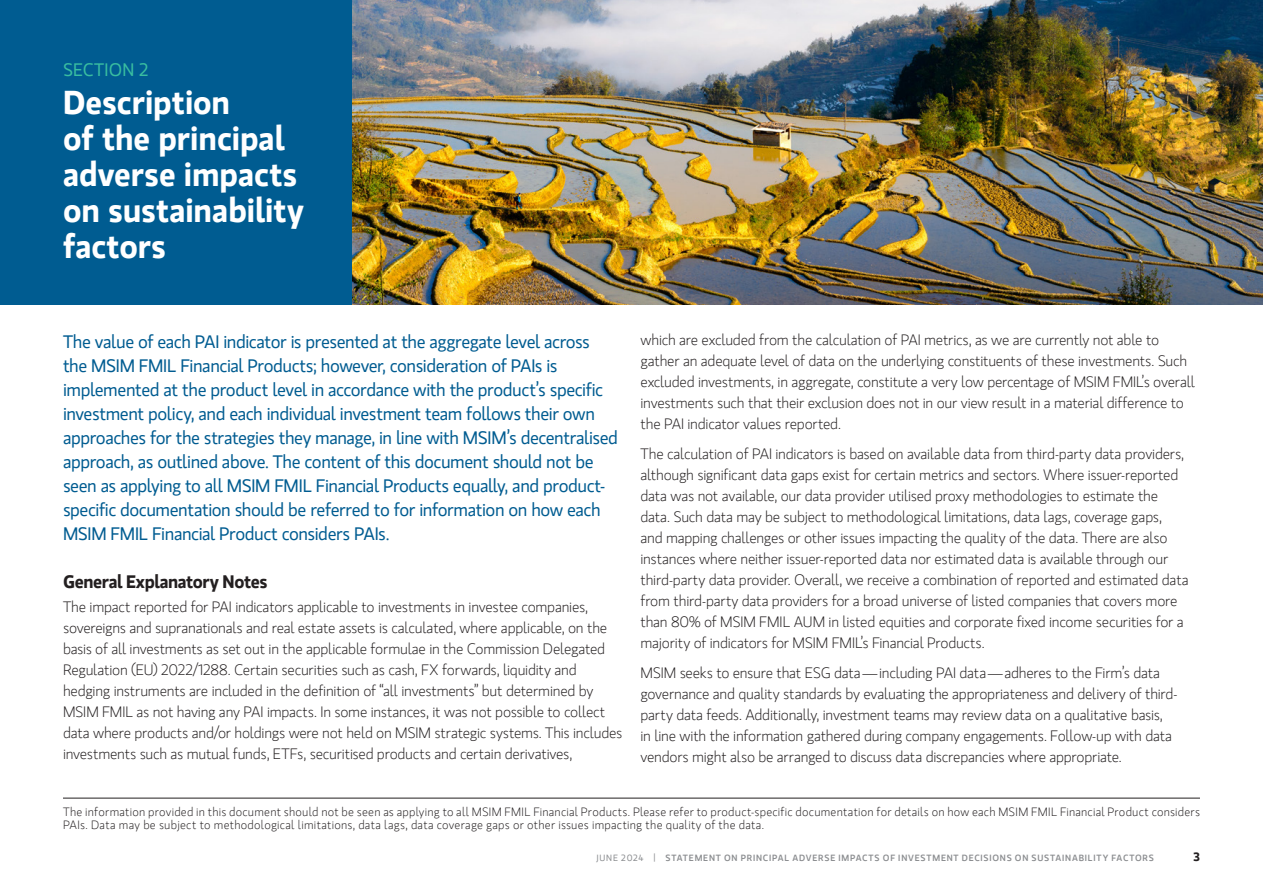
<style>
.page{position:relative;width:1263px;height:893px;background:#fff}
.page>*{position:absolute;margin:0;border:0;box-sizing:border-box;transform-origin:0 0}
.Title__24_KO{font:700 33px/36px "MS Gloriola II Std";letter-spacing:-.005em;color:#fff}
.Intro__12_Blue{font:18px/24px "MS Gloriola II Std";letter-spacing:-.025em;color:#005c91}
.Body_Head{font:700 18px "MS Gloriola II Std";letter-spacing:-.025em;color:#231f20}
.Table_Header__Right{font:18px "MS Gloriola II Std";letter-spacing:.01em;color:#39bda0}
.Body_Light{font:300 15px/21px "MS Gloriola II Std";letter-spacing:-.015em;color:#231f20}
.t1{font:300 12px/13.5px "MS Gloriola II Std";letter-spacing:.02em;color:#231f20}
.t2{font:700 12px "MS Gloriola II Std";color:#231f20}
.t3{font:500 9px "MS Gloriola II Std";letter-spacing:.085em;color:#8b8d90}
.s1{font-weight:400}
</style>
<div class="page">
<hr style="left:63px;top:798px;width:1137px;height:1px;background:#231f20">
<img style="left:352px;top:0;width:911px;height:304px">
<div style="left:0;top:0;width:352px;height:304px;background:#005c91"></div>
<p class="Table_Header__Right" style="left:63px;top:57px;width:87px">SECTION 2</p>
<p class="Title__24_KO" style="left:63px;top:83px;width:242px">Description<br>of the principal adverse impacts on sustainability factors</p>
<p class="Intro__12_Blue" style="left:63px;top:329px;width:556px">The value of each PAI indicator is presented at the aggregate level across the MSIM FMIL Financial Products; however, consideration of PAIs is implemented at the product level in accordance with the product’s specific investment policy, and each individual investment team follows their own approaches for the strategies they manage, in line with MSIM’s decentralised approach, as outlined above. The content of this document should not be seen as applying to all MSIM FMIL Financial Products equally, and product&shy;specific documentation should be referred to for information on how each MSIM FMIL Financial Product considers PAIs.</p>
<p class="Body_Head" style="left:63px;top:569px;width:206px">General Explanatory Notes</p>
<p class="Body_Light" style="left:63px;top:596px;width:561px">The impact reported for PAI indicators applicable to investments in investee companies, sovereigns and supranationals and real estate assets is calculated, where applicable, on the basis of all investments as set out in the applicable formulae in the Commission Delegated Regulation (EU) 2022/1288. Certain securities such as cash, FX forwards, liquidity and hedging instruments are included in the definition of “all investments” but determined by MSIM FMIL as not having any PAI impacts. In some instances, it was not possible to collect data where products and/or holdings were not held on MSIM strategic systems. This includes investments such as mutual funds, ETFs, securitised products and certain derivatives,</p>
<p class="Body_Light" style="left:640px;top:329px;width:556px">which are excluded from the calculation of PAI metrics, as we are currently not able to gather an adequate level of data on the underlying constituents of these investments. Such excluded investments, in aggregate, constitute a very low percentage of MSIM FMIL’s overall investments such that their exclusion does not in our view result in a material difference to the PAI indicator values reported.</p>
<p class="Body_Light" style="left:640px;top:443px;width:550px">The calculation of PAI indicators is based on available data from third-party data providers, although significant data gaps exist for certain metrics and sectors. Where issuer-reported data was not available, our data provider utilised proxy methodologies to estimate the data. Such data may be subject to methodological limitations, data lags, coverage gaps,<br>and mapping challenges or other issues impacting the quality of the data. There are also instances where neither issuer-reported data nor estimated data is available through our third-party data provider. Overall, we receive a combination of reported and estimated data from third-party data providers for a broad universe of listed companies that covers more than 80% of MSIM FMIL AUM in listed equities and corporate fixed income securities for a majority of indicators for MSIM FMIL’s Financial Products.</p>
<p class="Body_Light" style="left:640px;top:662px;width:539px">MSIM seeks to ensure that ESG data— including PAI data— adheres to the Firm’s data governance and quality standards by evaluating the appropriateness and delivery of third&shy;party data feeds. Additionally, investment teams may review data on a qualitative basis,<br>in line with the information gathered during company engagements. Follow-up with data vendors might also be arranged to discuss data discrepancies where appropriate.</p>
<p class="t1" style="left:63px;top:805px;width:1138px">The information provided in this document should not be seen as applying to all MSIM FMIL Financial Products. Please refer to product-specific documentation for details on how each MSIM FMIL Financial Product considers<br>PAIs. Data may be subject to methodological limitations, data lags, data coverage gaps or other issues impacting the quality of the data.</p>
<p class="t3" style="left:596px;top:852px;width:559px"><span class="s1">JUNE 2024 |</span> STATEMENT ON PRINCIPAL ADVERSE IMPACTS OF INVESTMENT DECISIONS ON SUSTAINABILITY FACTORS</p>
<p class="t2" style="left:1193px;top:848px;width:8px">3</p>
</div>
